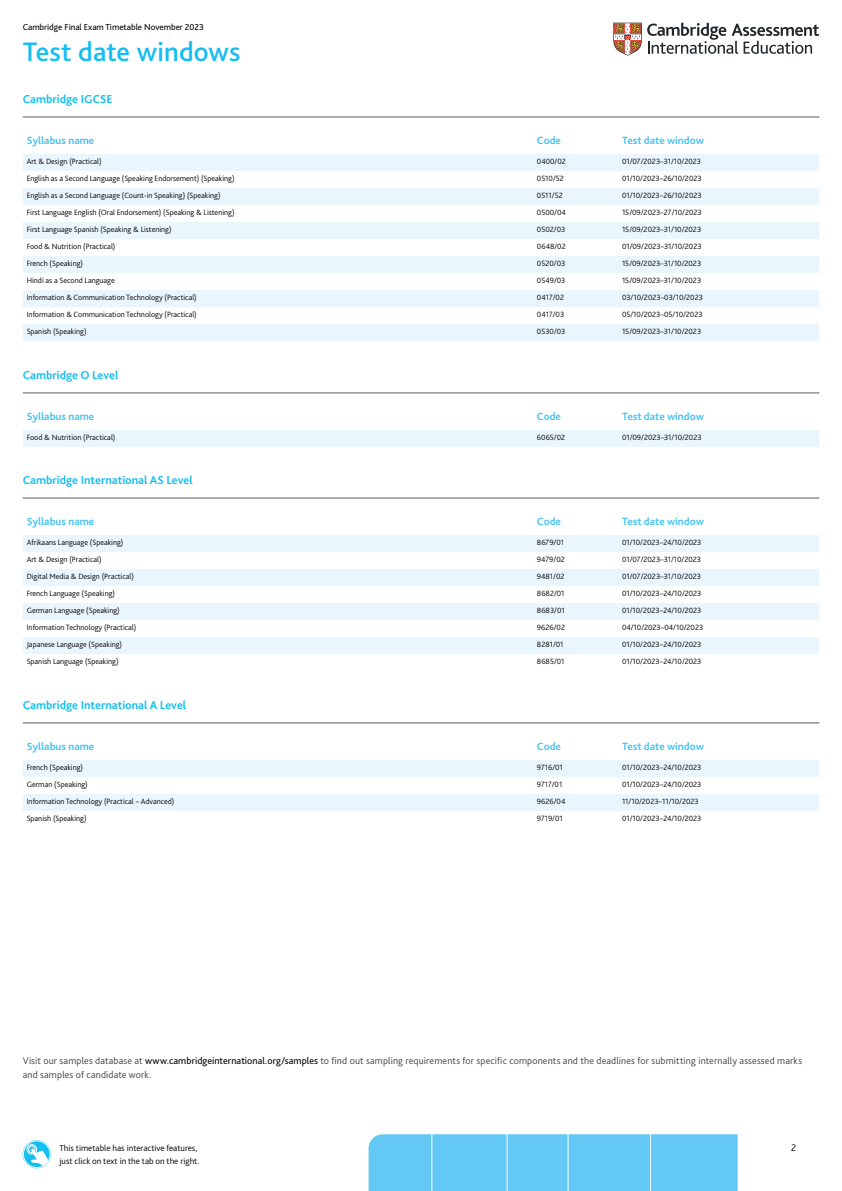
<style>
.page{position:relative;width:842px;height:1191px;background:#fff}
.page>*{position:absolute;margin:0;border:0;box-sizing:border-box;transform-origin:0 0}
.Section_header{font:500 28px "Bliss Pro";color:#15bef0}
.Test_date_qualificat{font:700 12px "Bliss Pro";color:#15bef0}
.t1{font:700 11px "Bliss Pro";color:#47c3f1}
.t2{font:300 10px/14px "Bliss Pro";letter-spacing:.015em;color:#414042}
.t3{font:300 10px "Bliss Pro";color:#000}
.t4{font:300 9px/12.5px "Bliss Pro";color:#000}
.t5{font:9px "Bliss Pro";color:#000}
.Table_body_text{font:300 8px "Bliss Pro";color:#000}
.s1{font-weight:400;color:#000}
</style>
<div class="page">
<svg style="left:613px;top:23px;width:206px;height:33px"></svg>
<svg style="left:23px;top:1140px;width:28px;height:28px"></svg>
<svg style="left:27px;top:1144px;width:22px;height:22px"></svg>
<div style="left:23px;top:1140px;width:27px;height:27px;border:1px solid #fff;border-radius:50%"></div>
<hr style="left:23px;top:117px;width:796px;height:1px;background:#58595b">
<svg style="left:23px;top:154px;width:796px;height:187px;fill:#eaf6fd"></svg>
<hr style="left:23px;top:393px;width:796px;height:1px;background:#58595b">
<div style="left:23px;top:430px;width:796px;height:17px;background:#eaf6fd"></div>
<hr style="left:23px;top:498px;width:796px;height:1px;background:#58595b">
<svg style="left:23px;top:535px;width:796px;height:119px;fill:#eaf6fd"></svg>
<hr style="left:23px;top:722px;width:796px;height:1px;background:#58595b">
<svg style="left:23px;top:760px;width:796px;height:51px;fill:#eaf6fd"></svg>
<div style="left:369px;top:1134px;width:369px;height:57px;background:#63c8f3"></div>
<hr style="left:567px;top:1134px;width:1px;height:57px;background:#fff">
<hr style="left:650px;top:1134px;width:1px;height:57px;background:#fff">
<hr style="left:507px;top:1134px;width:1px;height:57px;background:#fff">
<hr style="left:431px;top:1134px;width:1px;height:57px;background:#fff">
<p class="t5" style="left:23px;top:21px;width:183px">Cambridge Final Exam Timetable November 2023</p>
<p class="Section_header" style="left:23px;top:34px;width:219px">Test date windows</p>
<p class="Test_date_qualificat" style="left:23px;top:91px;width:91px">Cambridge IGCSE</p>
<p class="t1" style="left:27px;top:133px;width:69px">Syllabus name</p>
<p class="t1" style="left:537px;top:133px;width:26px">Code</p>
<p class="t1" style="left:622px;top:133px;width:83px">Test date window</p>
<p class="Table_body_text" style="left:27px;top:156px;width:76px">Art &amp; Design (Practical)</p>
<p class="Table_body_text" style="left:537px;top:156px;width:30px">0400/02</p>
<p class="Table_body_text" style="left:622px;top:156px;width:81px">01/07/2023–31/10/2023</p>
<p class="Table_body_text" style="left:27px;top:173px;width:209px">English as a Second Language (Speaking Endorsement) (Speaking)</p>
<p class="Table_body_text" style="left:537px;top:173px;width:28px">0510/52</p>
<p class="Table_body_text" style="left:622px;top:173px;width:81px">01/10/2023–26/10/2023</p>
<p class="Table_body_text" style="left:27px;top:190px;width:195px">English as a Second Language (Count-in Speaking) (Speaking)</p>
<p class="Table_body_text" style="left:537px;top:190px;width:27px">0511/52</p>
<p class="Table_body_text" style="left:622px;top:190px;width:81px">01/10/2023–26/10/2023</p>
<p class="Table_body_text" style="left:27px;top:207px;width:209px">First Language English (Oral Endorsement) (Speaking &amp; Listening)</p>
<p class="Table_body_text" style="left:537px;top:207px;width:30px">0500/04</p>
<p class="Table_body_text" style="left:622px;top:207px;width:81px">15/09/2023–27/10/2023</p>
<p class="Table_body_text" style="left:27px;top:224px;width:146px">First Language Spanish (Speaking &amp; Listening)</p>
<p class="Table_body_text" style="left:537px;top:224px;width:30px">0502/03</p>
<p class="Table_body_text" style="left:622px;top:224px;width:81px">15/09/2023–31/10/2023</p>
<p class="Table_body_text" style="left:27px;top:241px;width:90px">Food &amp; Nutrition (Practical)</p>
<p class="Table_body_text" style="left:537px;top:241px;width:30px">0648/02</p>
<p class="Table_body_text" style="left:622px;top:241px;width:81px">01/09/2023–31/10/2023</p>
<p class="Table_body_text" style="left:27px;top:258px;width:58px">French (Speaking)</p>
<p class="Table_body_text" style="left:537px;top:258px;width:30px">0520/03</p>
<p class="Table_body_text" style="left:622px;top:258px;width:81px">15/09/2023–31/10/2023</p>
<p class="Table_body_text" style="left:27px;top:275px;width:90px">Hindi as a Second Language</p>
<p class="Table_body_text" style="left:537px;top:275px;width:30px">0549/03</p>
<p class="Table_body_text" style="left:622px;top:275px;width:81px">15/09/2023–31/10/2023</p>
<p class="Table_body_text" style="left:27px;top:292px;width:172px">Information &amp; Communication Technology (Practical)</p>
<p class="Table_body_text" style="left:537px;top:292px;width:29px">0417/02</p>
<p class="Table_body_text" style="left:622px;top:292px;width:82px">03/10/2023–03/10/2023</p>
<p class="Table_body_text" style="left:27px;top:309px;width:172px">Information &amp; Communication Technology (Practical)</p>
<p class="Table_body_text" style="left:537px;top:309px;width:29px">0417/03</p>
<p class="Table_body_text" style="left:622px;top:309px;width:82px">05/10/2023–05/10/2023</p>
<p class="Table_body_text" style="left:27px;top:326px;width:61px">Spanish (Speaking)</p>
<p class="Table_body_text" style="left:537px;top:326px;width:30px">0530/03</p>
<p class="Table_body_text" style="left:622px;top:326px;width:81px">15/09/2023–31/10/2023</p>
<p class="Test_date_qualificat" style="left:23px;top:367px;width:97px">Cambridge O Level</p>
<p class="t1" style="left:27px;top:409px;width:69px">Syllabus name</p>
<p class="t1" style="left:537px;top:409px;width:26px">Code</p>
<p class="t1" style="left:622px;top:409px;width:83px">Test date window</p>
<p class="Table_body_text" style="left:27px;top:432px;width:90px">Food &amp; Nutrition (Practical)</p>
<p class="Table_body_text" style="left:537px;top:432px;width:30px">6065/02</p>
<p class="Table_body_text" style="left:622px;top:432px;width:81px">01/09/2023–31/10/2023</p>
<p class="Test_date_qualificat" style="left:23px;top:473px;width:172px">Cambridge International AS Level</p>
<p class="t1" style="left:27px;top:514px;width:69px">Syllabus name</p>
<p class="t1" style="left:537px;top:514px;width:26px">Code</p>
<p class="t1" style="left:622px;top:514px;width:83px">Test date window</p>
<p class="Table_body_text" style="left:27px;top:537px;width:98px">Afrikaans Language (Speaking)</p>
<p class="Table_body_text" style="left:537px;top:537px;width:29px">8679/01</p>
<p class="Table_body_text" style="left:622px;top:537px;width:81px">01/10/2023–24/10/2023</p>
<p class="Table_body_text" style="left:27px;top:554px;width:76px">Art &amp; Design (Practical)</p>
<p class="Table_body_text" style="left:537px;top:554px;width:29px">9479/02</p>
<p class="Table_body_text" style="left:622px;top:554px;width:81px">01/07/2023–31/10/2023</p>
<p class="Table_body_text" style="left:27px;top:571px;width:109px">Digital Media &amp; Design (Practical)</p>
<p class="Table_body_text" style="left:537px;top:571px;width:29px">9481/02</p>
<p class="Table_body_text" style="left:622px;top:571px;width:81px">01/07/2023–31/10/2023</p>
<p class="Table_body_text" style="left:27px;top:588px;width:90px">French Language (Speaking)</p>
<p class="Table_body_text" style="left:537px;top:588px;width:29px">8682/01</p>
<p class="Table_body_text" style="left:622px;top:588px;width:81px">01/10/2023–24/10/2023</p>
<p class="Table_body_text" style="left:27px;top:605px;width:95px">German Language (Speaking)</p>
<p class="Table_body_text" style="left:537px;top:605px;width:29px">8683/01</p>
<p class="Table_body_text" style="left:622px;top:605px;width:81px">01/10/2023–24/10/2023</p>
<p class="Table_body_text" style="left:27px;top:622px;width:111px">Information Technology (Practical)</p>
<p class="Table_body_text" style="left:537px;top:622px;width:30px">9626/02</p>
<p class="Table_body_text" style="left:622px;top:622px;width:83px">04/10/2023–04/10/2023</p>
<p class="Table_body_text" style="left:27px;top:639px;width:97px">Japanese Language (Speaking)</p>
<p class="Table_body_text" style="left:537px;top:639px;width:28px">8281/01</p>
<p class="Table_body_text" style="left:622px;top:639px;width:81px">01/10/2023–24/10/2023</p>
<p class="Table_body_text" style="left:27px;top:656px;width:93px">Spanish Language (Speaking)</p>
<p class="Table_body_text" style="left:537px;top:656px;width:29px">8685/01</p>
<p class="Table_body_text" style="left:622px;top:656px;width:81px">01/10/2023–24/10/2023</p>
<p class="Test_date_qualificat" style="left:23px;top:697px;width:165px">Cambridge International A Level</p>
<p class="t1" style="left:27px;top:739px;width:69px">Syllabus name</p>
<p class="t1" style="left:537px;top:739px;width:26px">Code</p>
<p class="t1" style="left:622px;top:739px;width:83px">Test date window</p>
<p class="Table_body_text" style="left:27px;top:762px;width:58px">French (Speaking)</p>
<p class="Table_body_text" style="left:537px;top:762px;width:27px">9716/01</p>
<p class="Table_body_text" style="left:622px;top:762px;width:81px">01/10/2023–24/10/2023</p>
<p class="Table_body_text" style="left:27px;top:779px;width:63px">German (Speaking)</p>
<p class="Table_body_text" style="left:537px;top:779px;width:27px">9717/01</p>
<p class="Table_body_text" style="left:622px;top:779px;width:81px">01/10/2023–24/10/2023</p>
<p class="Table_body_text" style="left:27px;top:796px;width:149px">Information Technology (Practical – Advanced)</p>
<p class="Table_body_text" style="left:537px;top:796px;width:30px">9626/04</p>
<p class="Table_body_text" style="left:622px;top:796px;width:78px">11/10/2023–11/10/2023</p>
<p class="Table_body_text" style="left:27px;top:813px;width:61px">Spanish (Speaking)</p>
<p class="Table_body_text" style="left:537px;top:813px;width:27px">9719/01</p>
<p class="Table_body_text" style="left:622px;top:813px;width:81px">01/10/2023–24/10/2023</p>
<p class="t2" style="left:23px;top:1053px;width:781px">Visit our samples database at <span class="s1">www.cambridgeinternational.org/samples</span> to find out sampling requirements for specific components and the deadlines for submitting internally assessed marks and samples of candidate work.</p>
<p class="t4" style="left:60px;top:1142px;width:141px">This timetable has interactive features, just click on text in the tab on the right.</p>
<p class="t3" style="left:791px;top:1141px;width:7px">2</p>
</div>
